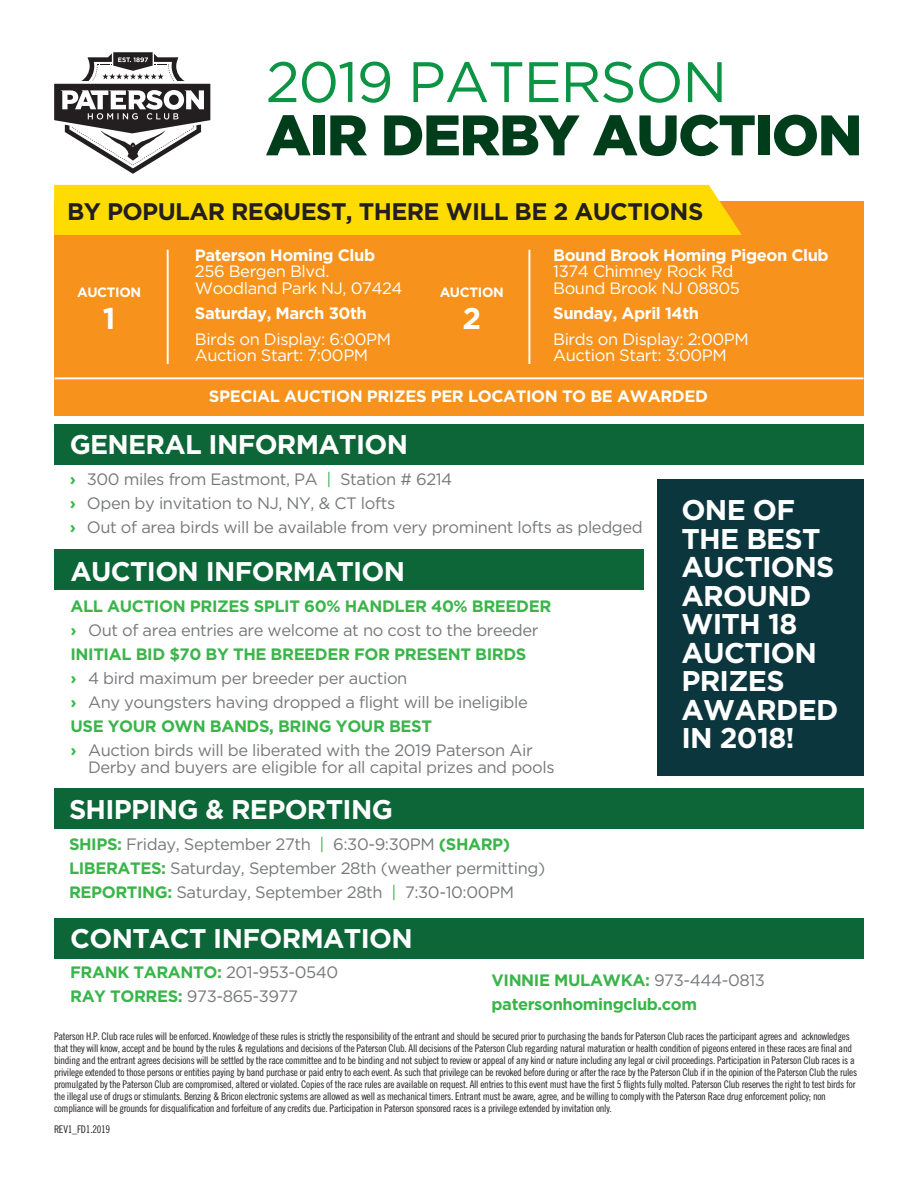
<style>
.page{position:relative;width:918px;height:1188px;background:#fff}
.page>*{position:absolute;margin:0;border:0;box-sizing:border-box;transform-origin:0 0}
.t1{font:900 57px "Gotham";letter-spacing:-.025em;color:#003e1b}
.t2{font:57px "Gotham";letter-spacing:-.025em;color:#0d9344}
.t3{font:700 30px "Gotham";color:#fff}
.t4{font:700 28.5px/28.5px "Gotham";letter-spacing:-.025em;color:#fff}
.t5{font:700 27px "Gotham";letter-spacing:-.025em;color:#fff}
.t6{font:700 24px "Gotham";letter-spacing:-.025em;color:#231f20}
.t7{font:16.5px/24px "Gotham";letter-spacing:-.025em;color:#76787b}
.t8{font:16.5px/16.5px "Gotham";letter-spacing:-.025em;color:#fff}
.t9{font:700 16.5px "Gotham";letter-spacing:-.025em;color:#fff}
.t10{font:700 16.5px/24px "Gotham";letter-spacing:-.025em;color:#3ab54a}
.t11{font:700 13.5px "Gotham";letter-spacing:-.025em;color:#fff}
.t12{font:10.5px/12px "Trade Gothic Cond Eighteen";letter-spacing:-.025em;color:#231f20}
.s1{font-weight:700;color:#3ab54a}
.s2{color:#3ab54a}
.s3{font-weight:400;color:#76787b}
</style>
<div class="page">
<div style="left:54px;top:550px;width:590px;height:40px;background:#0c6638"></div>
<div style="left:54px;top:789px;width:810px;height:40px;background:#0c6638"></div>
<div style="left:54px;top:425px;width:809px;height:40px;background:#0c6638"></div>
<div style="left:54px;top:918px;width:810px;height:40px;background:#0c6638"></div>
<div style="left:657px;top:480px;width:207px;height:296px;background:#0c363d"></div>
<svg style="left:54px;top:52px;width:156px;height:122px"></svg>
<div style="left:54px;top:201px;width:810px;height:215px;background:#f7931d"></div>
<div style="left:54px;top:185px;width:688px;height:50px;background:#ffdc01"></div>
<hr style="left:167px;top:250px;width:2px;height:114px;background:#fff">
<hr style="left:55px;top:377px;width:809px;height:2px;background:#fff">
<hr style="left:528px;top:250px;width:2px;height:114px;background:#fff">
<h1 class="t2" style="left:266px;top:50px;width:463px">2019 PATERSON</h1>
<h1 class="t1" style="left:266px;top:102px;width:598px">AIR DERBY AUCTION</h1>
<h3 class="t6" style="left:67px;top:198px;width:638px">BY POPULAR REQUEST, THERE WILL BE 2 AUCTIONS</h3>
<p class="t11" style="left:77px;top:285px;width:66px">AUCTION</p>
<h2 class="t3" style="left:103px;top:301px;width:14px">1</h2>
<h3 class="t9" style="left:195px;top:245px;width:182px">Paterson Homing Club</h3>
<h3 class="t8" style="left:195px;top:263px;width:209px">256 Bergen Blvd.<br>Woodland Park NJ, 07424</h3>
<h3 class="t9" style="left:195px;top:304px;width:174px">Saturday, March 30th</h3>
<h3 class="t8" style="left:195px;top:330px;width:198px">Birds on Display: 6:00PM<br>Auction Start: 7:00PM</h3>
<p class="t11" style="left:440px;top:285px;width:66px">AUCTION</p>
<h2 class="t3" style="left:462px;top:301px;width:20px">2</h2>
<h3 class="t9" style="left:553px;top:245px;width:277px">Bound Brook Homing Pigeon Club</h3>
<h3 class="t8" style="left:553px;top:263px;width:188px">1374 Chimney Rock Rd<br>Bound Brook NJ 08805</h3>
<h3 class="t9" style="left:553px;top:304px;width:148px">Sunday, April 14th</h3>
<h3 class="t8" style="left:553px;top:330px;width:197px">Birds on Display: 2:00PM<br>Auction Start: 3:00PM</h3>
<h3 class="t9" style="left:209px;top:387px;width:501px">SPECIAL AUCTION PRIZES PER LOCATION TO BE AWARDED</h3>
<h3 class="t5" style="left:70px;top:429px;width:340px">GENERAL INFORMATION</h3>
<h3 class="t7" style="left:70px;top:467px;width:575px"><span class="s1">›</span> 300 miles from Eastmont, PA <span class="s2">|</span> Station # 6214<br><span class="s1">›</span> Open by invitation to NJ, NY, &amp; CT lofts<br><span class="s1">›</span> Out of area birds will be available from very prominent lofts as pledged</h3>
<h3 class="t5" style="left:70px;top:556px;width:336px">AUCTION INFORMATION</h3>
<p class="t7" style="left:70px;top:594px;width:482px"><span class="s1">ALL AUCTION PRIZES SPLIT 60% HANDLER 40% BREEDER ›</span> Out of area entries are welcome at no cost to the breeder <span class="s1">INITIAL BID $70 BY THE BREEDER FOR PRESENT BIRDS<br>›</span> 4 bird maximum per breeder per auction<br><span class="s1">›</span> Any youngsters having dropped a flight will be ineligible <span class="s1">USE YOUR OWN BANDS, BRING YOUR BEST<br>›</span> Auction birds will be liberated with the 2019 Paterson Air</p>
<h3 class="t7" style="left:88px;top:754px;width:468px">Derby and buyers are eligible for all capital prizes and pools</h3>
<h3 class="t5" style="left:69px;top:794px;width:325px">SHIPPING &amp; REPORTING</h3>
<h3 class="t7" style="left:69px;top:832px;width:478px"><span class="s1">SHIPS:</span> Friday, September 27th <span class="s2">|</span> 6:30-9:30PM <span class="s1">(SHARP)<br>LIBERATES:</span> Saturday, September 28th (weather permitting)<br><span class="s1">REPORTING:</span> Saturday, September 28th <span class="s2">|</span> 7:30-10:00PM</h3>
<h3 class="t4" style="left:681px;top:495px;width:159px">ONE OF<br>THE BEST<br>AUCTIONS<br>AROUND<br>WITH 18<br>AUCTION<br>PRIZES<br>AWARDED<br>IN 2018!</h3>
<h3 class="t5" style="left:70px;top:922px;width:344px">CONTACT INFORMATION</h3>
<h3 class="t7" style="left:70px;top:960px;width:270px"><span class="s1">FRANK TARANTO:</span> 201-953-0540<br><span class="s1">RAY TORRES:</span> 973-865-3977</h3>
<h3 class="t10" style="left:492px;top:967px;width:275px">VINNIE MULAWKA: <span class="s3">973-444-0813 </span>patersonhomingclub.com</h3>
<p class="t12" style="left:54px;top:1030px;width:805px">Paterson H.P. Club race rules will be enforced. Knowledge of these rules is strictly the responsibility of the entrant and should be secured prior to purchasing the bands for Paterson Club races the participant agrees and acknowledges that they will know, accept and be bound by the rules &amp; regulations and decisions of the Paterson Club. All decisions of the Paterson Club regarding natural maturation or health condition of pigeons entered in these races are final and binding and the entrant agrees decisions will be settled by the race committee and to be binding and not subject to review or appeal of any kind or nature including any legal or civil proceedings. Participation in Paterson Club races is a privilege extended to those persons or entities paying by band purchase or paid entry to each event. As such that privilege can be revoked before during or after the race by the Paterson Club if in the opinion of the Paterson Club the rules promulgated by the Paterson Club are compromised, altered or violated. Copies of the race rules are available on request. All entries to this event must have the first 5 flights fully molted. Paterson Club reserves the right to test birds for the illegal use of drugs or stimulants. Benzing &amp; Bricon electronic systems are allowed as well as mechanical timers. Entrant must be aware, agree, and be willing to comply with the Paterson Race drug enforcement policy; non compliance will be grounds for disqualification and forfeiture of any credits due. Participation in Paterson sponsored races is a privilege extended by invitation only.</p>
<p class="t12" style="left:54px;top:1123px;width:58px">REV1_FD1.2019</p>
</div>
